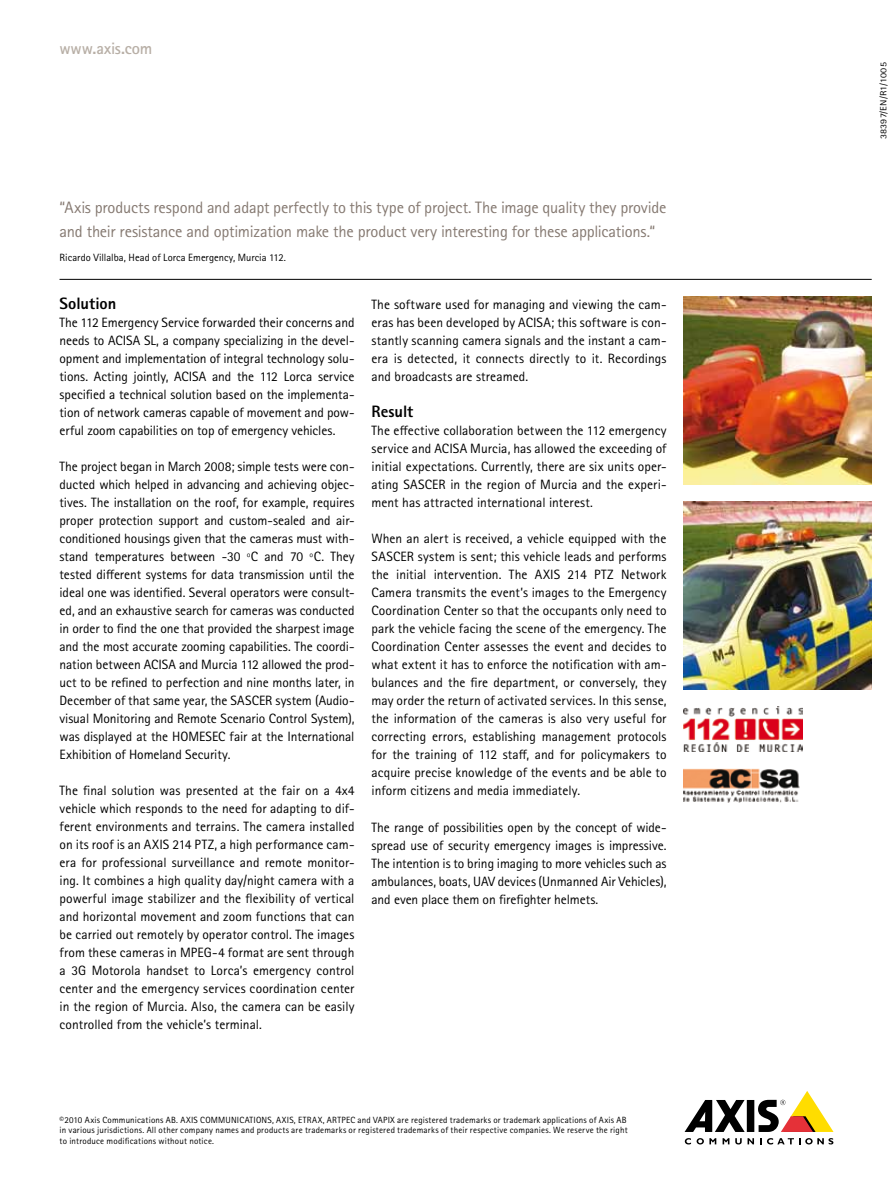
<style>
.page{position:relative;width:893px;height:1191px;background:#fff}
.page>*{position:absolute;margin:0;border:0;box-sizing:border-box;transform-origin:0 0}
.t1{font:16.5px/24px "Rotis Sans Serif Pro";letter-spacing:-.015em;color:#857971}
.t2{font:800 16.5px "Rotis Sans Serif Pro";color:#000}
.t3{font:700 16.5px "Rotis Sans Serif Pro";letter-spacing:-.01em;color:#b8afa6}
.t4{font:13.5px/18px "Rotis Sans Serif Pro";color:#000;text-align:justify}
.t5{font:10.5px "Rotis Sans Serif Pro";letter-spacing:.005em;color:#000}
.t6{font:9px/10.8px "Rotis Sans Serif Pro";letter-spacing:.02em;color:#000;text-align:justify}
.t7{font:9px "Rotis Sans Serif Pro";letter-spacing:.02em;color:#000;scale:1.12 1}
</style>
<div class="page">
<div style="left:747px;top:1100px;width:7px;height:32px;background:#000"></div>
<svg style="left:685px;top:1100px;width:60px;height:32px"></svg>
<svg style="left:758px;top:1091px;width:75px;height:41px"></svg>
<svg style="left:685px;top:1138px;width:6px;height:6px"></svg>
<svg style="left:697px;top:1138px;width:19px;height:6px"></svg>
<svg style="left:723px;top:1138px;width:6px;height:6px"></svg>
<svg style="left:735px;top:1138px;width:19px;height:6px"></svg>
<svg style="left:760px;top:1138px;width:73px;height:6px"></svg>
<hr style="left:60px;top:279px;width:812px;height:1px;background:#000">
<img style="left:684px;top:296px;width:188px;height:188px">
<img style="left:684px;top:706px;width:119px;height:45px">
<img style="left:684px;top:501px;width:188px;height:188px">
<img style="left:684px;top:769px;width:116px;height:34px">
<p class="t3" style="left:60px;top:38px;width:94px">www.axis.com</p>
<p class="t1" style="left:60px;top:196px;width:608px">“Axis products respond and adapt perfectly to this type of project. The image quality they provide and their resistance and optimization make the product very interesting for these applications.“</p>
<p class="t5" style="left:60px;top:251px;width:228px">Ricardo Villalba, Head of Lorca Emergency, Murcia 112.</p>
<p class="t2" style="left:60px;top:293px;width:58px">Solution</p>
<p class="t4" style="left:60px;top:314px;width:297px">The 112 Emergency Service forwarded their concerns and needs to ACISA SL, a company specializing in the devel&shy;opment and implementation of integral technology solu&shy;tions. Acting jointly, ACISA and the 112 Lorca service specified a technical solution based on the implementa&shy;tion of network cameras capable of movement and pow&shy;erful zoom capabilities on top of emergency vehicles.</p>
<p class="t4" style="left:60px;top:458px;width:297px">The project began in March 2008; simple tests were con&shy;ducted which helped in advancing and achieving objec&shy;tives. The installation on the roof, for example, requires proper protection support and custom-sealed and air&shy;conditioned housings given that the cameras must with&shy;stand temperatures between -30 ºC and 70 ºC. They tested different systems for data transmission until the ideal one was identified. Several operators were consult&shy;ed, and an exhaustive search for cameras was conducted in order to find the one that provided the sharpest image and the most accurate zooming capabilities. The coordi&shy;nation between ACISA and Murcia 112 allowed the prod&shy;uct to be refined to perfection and nine months later, in December of that same year, the SASCER system (Audio&shy;visual Monitoring and Remote Scenario Control System), was displayed at the HOMESEC fair at the International Exhibition of Homeland Security.</p>
<p class="t4" style="left:60px;top:782px;width:297px">The final solution was presented at the fair on a 4x4 vehicle which responds to the need for adapting to dif&shy;ferent environments and terrains. The camera installed on its roof is an AXIS 214 PTZ, a high performance cam&shy;era for professional surveillance and remote monitor&shy;ing. It combines a high quality day/night camera with a powerful image stabilizer and the flexibility of vertical and horizontal movement and zoom functions that can be carried out remotely by operator control. The images from these cameras in MPEG-4 format are sent through a 3G Motorola handset to Lorca’s emergency control center and the emergency services coordination center in the region of Murcia. Also, the camera can be easily controlled from the vehicle’s terminal.</p>
<p class="t4" style="left:372px;top:296px;width:296px">The software used for managing and viewing the cam&shy;eras has been developed by ACISA; this software is con&shy;stantly scanning camera signals and the instant a cam&shy;era is detected, it connects directly to it. Recordings and broadcasts are streamed.</p>
<p class="t2" style="left:372px;top:401px;width:43px">Result</p>
<p class="t4" style="left:372px;top:422px;width:296px">The effective collaboration between the 112 emergency service and ACISA Murcia, has allowed the exceeding of initial expectations. Currently, there are six units oper&shy;ating SASCER in the region of Murcia and the experi&shy;ment has attracted international interest.</p>
<p class="t4" style="left:372px;top:530px;width:297px">When an alert is received, a vehicle equipped with the SASCER system is sent; this vehicle leads and performs the initial intervention. The AXIS 214 PTZ Network Camera transmits the event’s images to the Emergency Coordination Center so that the occupants only need to park the vehicle facing the scene of the emergency. The Coordination Center assesses the event and decides to what extent it has to enforce the notification with am&shy;bulances and the fire department, or conversely, they may order the return of activated services. In this sense, the information of the cameras is also very useful for correcting errors, establishing management protocols for the training of 112 staff, and for policymakers to acquire precise knowledge of the events and be able to inform citizens and media immediately.</p>
<p class="t4" style="left:372px;top:818px;width:296px">The range of possibilities open by the concept of wide&shy;spread use of security emergency images is impressive.<br>The intention is to bring imaging to more vehicles such as ambulances, boats, UAV devices (Unmanned Air Vehicles), and even place them on firefighter helmets.</p>
<p class="t6" style="left:60px;top:1114px;width:570px">©2010 Axis Communications AB. AXIS COMMUNICATIONS, AXIS, ETRAX, ARTPEC and VAPIX are registered trademarks or trademark applications of Axis AB in various jurisdictions. All other company names and products are trademarks or registered trademarks of their respective companies. We reserve the right to introduce modifications without notice.</p>
<p class="t7" style="left:878px;top:139px;width:70px;rotate:-90deg">38397/EN/R1/1005</p>
</div>
